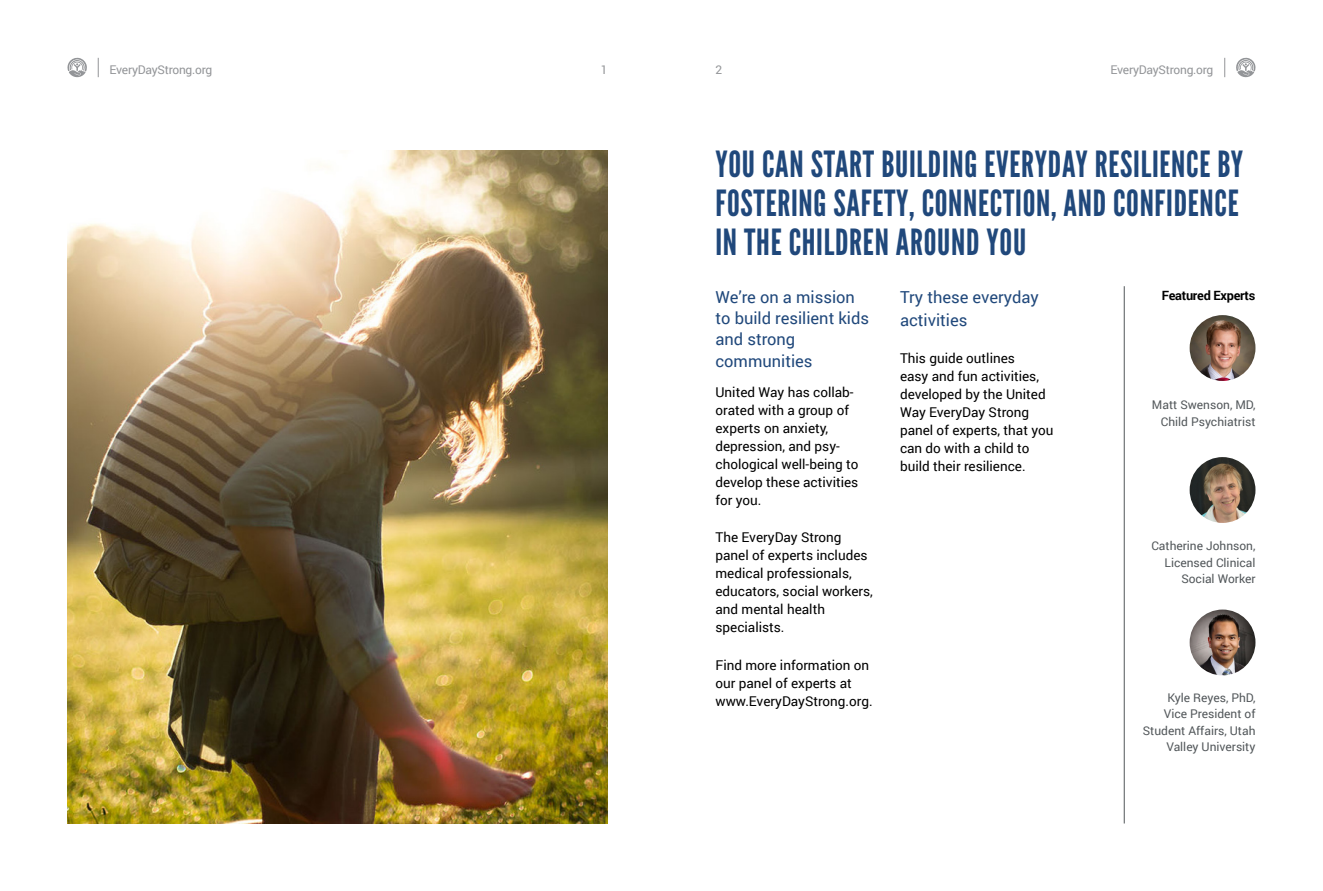
<style>
.page{position:relative;width:1323px;height:891px;background:#fff}
.page>*{position:absolute;margin:0;border:0;box-sizing:border-box;transform-origin:0 0}
.t1{font:36px/39px "League Gothic";letter-spacing:.02em;color:#20487b}
.t2{font:16.5px/21.1px "Roboto";color:#20487b}
.t3{font:13.5px/18px "Roboto";color:#000}
.t4{font:700 12.75px "Roboto";letter-spacing:-.02em;color:#000}
.t5{font:12px/16.5px "Roboto";color:#52575a;text-align:right}
.t6{font:12px "Roboto";letter-spacing:-.02em;color:#939598}
</style>
<div class="page">
<img style="left:68px;top:150px;width:540px;height:674px">
<svg style="left:67px;top:57px;width:20px;height:21px"></svg>
<svg style="left:98px;top:58px;width:1px;height:19px"></svg>
<img style="left:1190px;top:315px;width:66px;height:66px;border-radius:33px">
<img style="left:1190px;top:457px;width:66px;height:66px;border-radius:33px">
<img style="left:1190px;top:610px;width:66px;height:65px;border-radius:33px">
<svg style="left:1236px;top:57px;width:20px;height:21px"></svg>
<svg style="left:1224px;top:58px;width:1px;height:19px"></svg>
<hr style="left:1124px;top:286px;width:1px;height:538px;background:#52575a">
<p class="t6" style="left:110px;top:61px;width:104px">EveryDayStrong.org</p>
<p class="t6" style="left:601px;top:61px;width:8px">1</p>
<p class="t6" style="left:716px;top:61px;width:8px">2</p>
<p class="t6" style="left:1111px;top:61px;width:104px">EveryDayStrong.org</p>
<p class="t1" style="left:716px;top:145px;width:529px">YOU CAN START BUILDING EVERYDAY RESILIENCE BY<br>FOSTERING SAFETY, CONNECTION, AND CONFIDENCE<br>IN THE CHILDREN AROUND YOU</p>
<p class="t2" style="left:900px;top:286px;width:140px;line-height:22.5px">Try these everyday activities</p>
<p class="t3" style="left:900px;top:349px;width:155px">This guide outlines<br>easy and fun activities, developed by the United<br>Way EveryDay Strong panel of experts, that you can do with a child to build their resilience.</p>
<p class="t4" style="left:1162px;top:286px;width:95px">Featured Experts</p>
<p class="t2" style="left:716px;top:286px;width:155px">We’re on a mission to build resilient kids and strong communities</p>
<p class="t3" style="left:716px;top:383px;width:145px">United Way has collab&shy;orated with a group of experts on anxiety, depression, and psy&shy;chological well-being to develop these activities for you.</p>
<p class="t3" style="left:716px;top:528px;width:159px">The EveryDay Strong panel of experts includes medical professionals, educators, social workers, and mental health specialists.</p>
<p class="t3" style="left:716px;top:655px;width:159px">Find more information on our panel of experts at www.EveryDayStrong.org.</p>
<p class="t5" style="left:1152px;top:396px;width:105px">Matt Swenson, MD,<br>Child Psychiatrist</p>
<p class="t5" style="left:1151px;top:537px;width:106px">Catherine Johnson,<br>Licensed Clinical<br>Social Worker</p>
<p class="t5" style="left:1167px;top:689px;width:90px">Kyle Reyes, PhD,</p>
<p class="t5" style="left:1143px;top:705px;width:114px">Vice President of<br>Student Affairs, Utah<br>Valley University</p>
</div>
